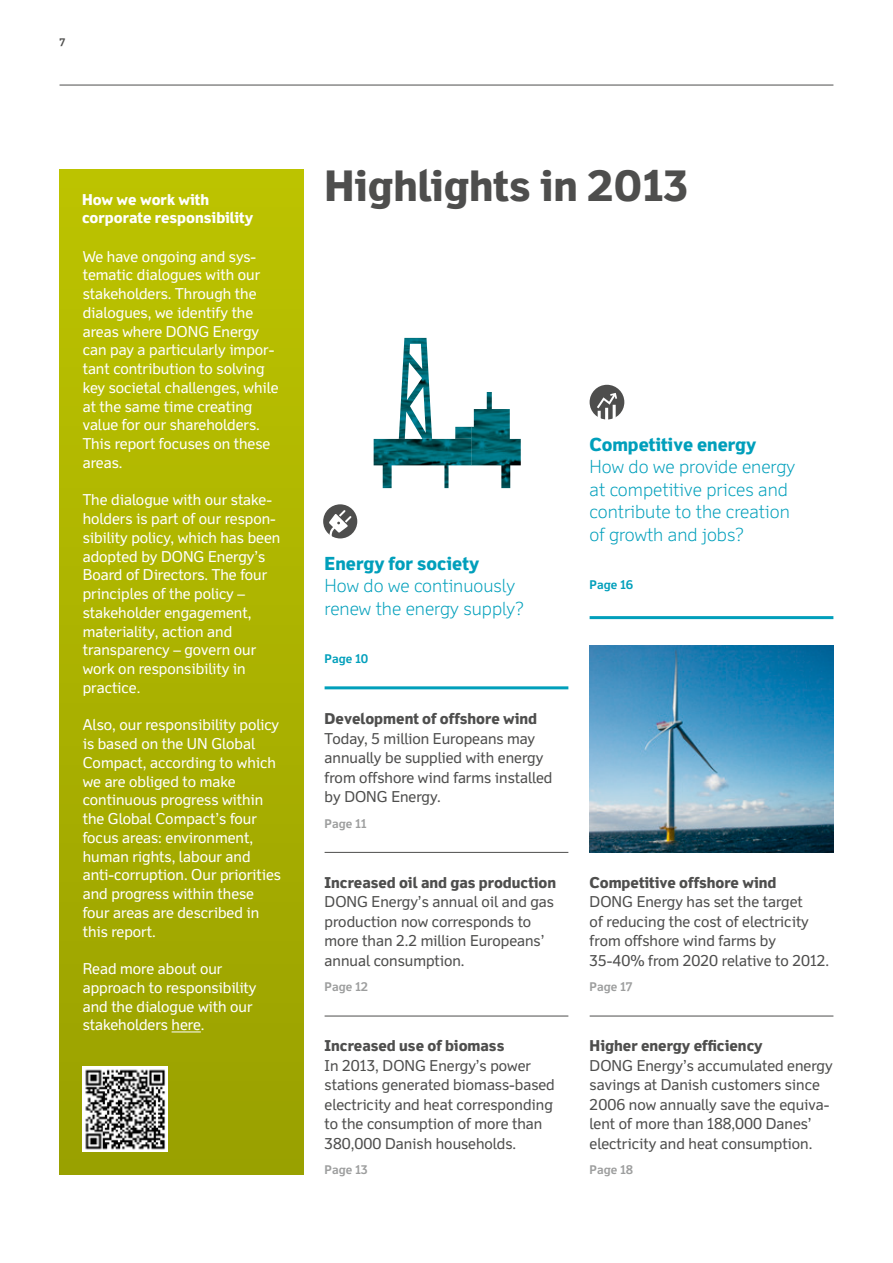
<style>
.page{position:relative;width:893px;height:1263px;background:#fff}
.page>*{position:absolute;margin:0;border:0;box-sizing:border-box;transform-origin:0 0}
.t1{font:800 42px "Felbridge DONG Energy";color:#4e4e4d}
.t2{font:300 18px/22.5px "Felbridge DONG Energy";color:#009fbb}
.t3{font:800 18px "Felbridge DONG Energy";color:#009fbb}
.t4{font:15px/18.8px "Felbridge DONG Energy";color:#fff}
.t5{font:15px/19.5px "Felbridge DONG Energy";color:#4e4e4d}
.t6{font:800 15px "Felbridge DONG Energy";color:#4e4e4d}
.t7{font:800 15px/18px "Felbridge DONG Energy";color:#fff}
.t8{font:700 12px "Felbridge DONG Energy";color:#9d9e9e}
.t9{font:700 12px "Felbridge DONG Energy";color:#009fbb}
.t10{font:700 10.5px "Felbridge DONG Energy";color:#4e4e4d}
</style>
<div class="page">
<hr style="left:60px;top:85px;width:773px;height:1px;background:#4e4e4d">
<div style="left:60px;top:169px;width:243px;height:1005px;background:linear-gradient(to bottom,#bcc300,#9aa102)"></div>
<hr style="left:325px;top:686px;width:243px;height:3px;background:#009fbb">
<hr style="left:325px;top:852px;width:243px;height:1px;background:#4e4e4d">
<hr style="left:325px;top:1016px;width:243px;height:1px;background:#4e4e4d">
<hr style="left:590px;top:1016px;width:243px;height:1px;background:#4e4e4d">
<hr style="left:590px;top:616px;width:243px;height:3px;background:#009fbb">
<svg style="left:172px;top:1031px;width:29px;height:1px"></svg>
<img style="left:590px;top:646px;width:243px;height:206px">
<div style="left:323px;top:504px;width:34px;height:34px;background:#4e4e4d;border-radius:50%"></div>
<svg style="left:329px;top:510px;width:22px;height:27px"></svg>
<div style="left:590px;top:385px;width:34px;height:34px;background:#4e4e4d;border-radius:50%"></div>
<svg style="left:597px;top:393px;width:20px;height:27px"></svg>
<img style="left:402px;top:338px;width:27px;height:50px">
<img style="left:399px;top:388px;width:72px;height:50px">
<img style="left:471px;top:392px;width:50px;height:96px">
<img style="left:374px;top:438px;width:97px;height:50px">
<img style="left:83px;top:1066px;width:85px;height:85px">
<p class="t10" style="left:60px;top:36px;width:7px">7</p>
<p class="t7" style="left:82px;top:191px;width:173px">How we work with corporate responsibility</p>
<p class="t4" style="left:83px;top:247px;width:197px">We have ongoing and sys&shy;tematic dialogues with our stakeholders. Through the dialogues, we identify the areas where DONG Energy can pay a particularly impor&shy;tant contribution to solving key societal challenges, while at the same time creating value for our shareholders.<br>This report focuses on these areas.</p>
<p class="t4" style="left:83px;top:490px;width:199px">The dialogue with our stake&shy;holders is part of our respon&shy;sibility policy, which has been adopted by DONG Energy’s<br>Board of Directors. The four principles of the policy – stakeholder engagement, materiality, action and transparency – govern our work on responsibility in practice.</p>
<p class="t4" style="left:83px;top:715px;width:200px">Also, our responsibility policy is based on the UN Global<br>Compact, according to which we are obliged to make continuous progress within the Global Compact’s four focus areas: environment, human rights, labour and anti-corruption. Our priorities and progress within these four areas are described in this report.</p>
<p class="t4" style="left:83px;top:959px;width:175px">Read more about our approach to responsibility and the dialogue with our stakeholders here.</p>
<h1 class="t1" style="left:325px;top:159px;width:365px">Highlights in 2013</h1>
<p class="t3" style="left:325px;top:552px;width:156px">Energy for society</p>
<p class="t2" style="left:325px;top:574px;width:201px">How do we continuously renew the energy supply?</p>
<p class="t9" style="left:325px;top:651px;width:45px">Page 10</p>
<p class="t6" style="left:325px;top:709px;width:214px">Development of offshore wind</p>
<p class="t5" style="left:325px;top:728px;width:229px">Today, 5 million Europeans may annually be supplied with energy from offshore wind farms installed by DONG Energy.</p>
<p class="t8" style="left:325px;top:816px;width:44px">Page 11</p>
<p class="t6" style="left:325px;top:873px;width:233px">Increased oil and gas production</p>
<p class="t5" style="left:325px;top:892px;width:231px">DONG Energy’s annual oil and gas production now corresponds to more than 2.2 million Europeans’ annual consumption.</p>
<p class="t8" style="left:325px;top:979px;width:45px">Page 12</p>
<p class="t6" style="left:325px;top:1036px;width:181px">Increased use of biomass</p>
<p class="t5" style="left:325px;top:1055px;width:232px">In 2013, DONG Energy’s power stations generated biomass-based electricity and heat corresponding to the consumption of more than<br>380,000 Danish households.</p>
<p class="t8" style="left:325px;top:1162px;width:45px">Page 13</p>
<p class="t3" style="left:590px;top:433px;width:168px">Competitive energy</p>
<p class="t2" style="left:590px;top:455px;width:207px">How do we provide energy at competitive prices and contribute to the creation of growth and jobs?</p>
<p class="t9" style="left:590px;top:577px;width:45px">Page 16</p>
<p class="t6" style="left:590px;top:873px;width:188px">Competitive offshore wind</p>
<p class="t5" style="left:590px;top:892px;width:241px">DONG Energy has set the target<br>of reducing the cost of electricity from offshore wind farms by<br>35-40% from 2020 relative to 2012.</p>
<p class="t8" style="left:590px;top:979px;width:45px">Page 17</p>
<p class="t6" style="left:590px;top:1036px;width:175px">Higher energy efficiency</p>
<p class="t5" style="left:590px;top:1055px;width:244px">DONG Energy’s accumulated energy savings at Danish customers since 2006 now annually save the equiva&shy;lent of more than 188,000 Danes’ electricity and heat consumption.</p>
<p class="t8" style="left:590px;top:1162px;width:45px">Page 18</p>
</div>
